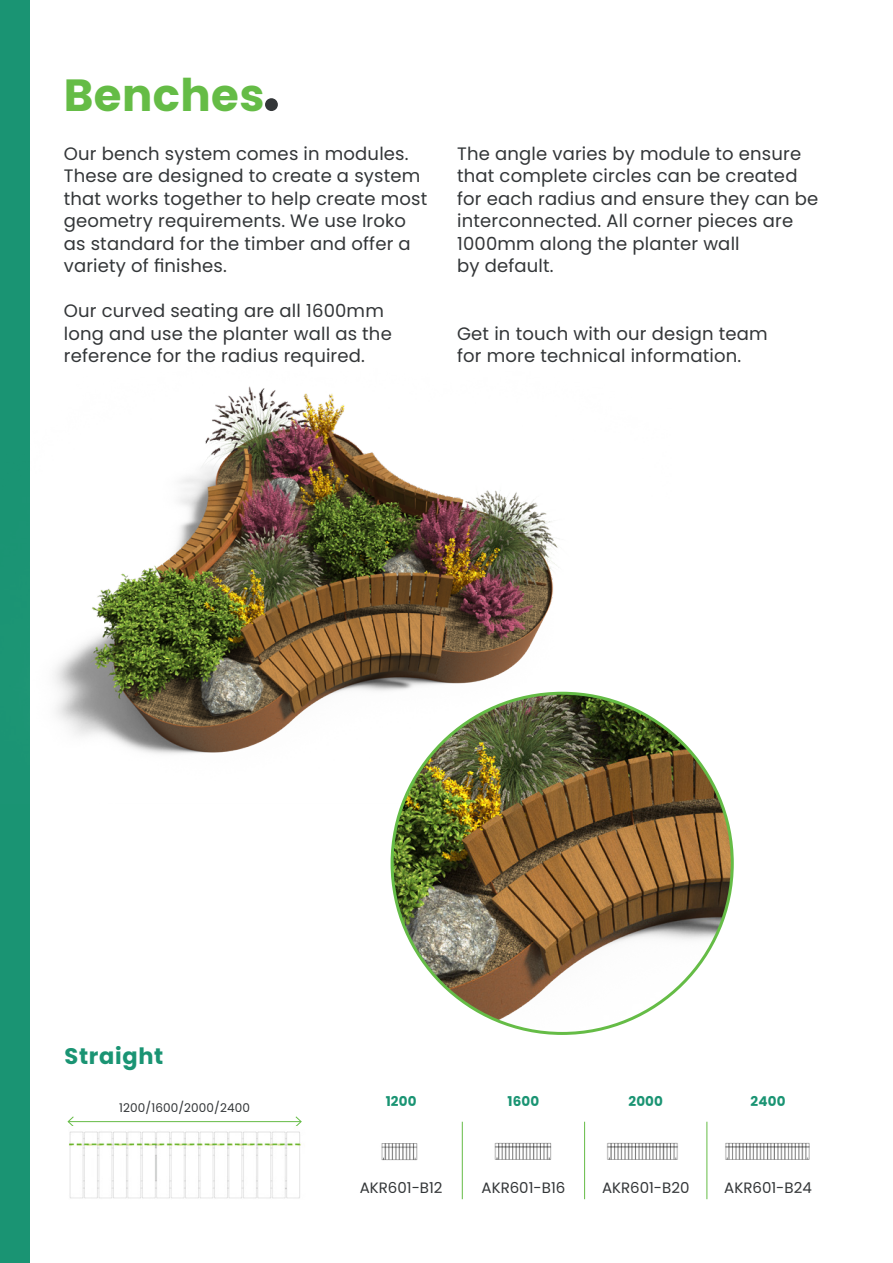
<style>
.page{position:relative;width:893px;height:1263px;background:#fff}
.page>*{position:absolute;margin:0;border:0;box-sizing:border-box;transform-origin:0 0}
.Title_Green{font:700 45px "Poppins";letter-spacing:.01em;color:#65bc46}
.Subtitles_Smaller_Emerald{font:700 22.5px "Poppins";letter-spacing:.03em;color:#1a9473}
.Copy_Grey{font:18px/22.5px "Poppins";letter-spacing:.01em;color:#333638}
.Table_Copy_codes{font:15px "Poppins";color:#333638}
.Table_Medium_Emerald_Titles{font:700 13.5px "Poppins";letter-spacing:.01em;color:#1a9473}
.Diagram_notes_grey{font:12px "Poppins";letter-spacing:.01em;color:#333638}
</style>
<div class="page">
<div style="left:0;top:0;width:30px;height:1263px;background:#1a9473"></div>
<div style="left:265px;top:98px;width:13px;height:13px;background:#333638;border-radius:50%"></div>
<hr style="left:68px;top:1121px;width:233px;height:1px;background:#65bc46">
<svg style="left:67px;top:1116px;width:7px;height:10px"></svg>
<svg style="left:295px;top:1116px;width:7px;height:11px"></svg>
<hr style="left:462px;top:1122px;width:1px;height:77px;background:#65bc46">
<hr style="left:584px;top:1122px;width:1px;height:77px;background:#65bc46">
<hr style="left:707px;top:1122px;width:1px;height:77px;background:#65bc46">
<img style="left:54px;top:386px;width:618px;height:418px">
<img style="left:392px;top:693px;width:340px;height:340px;border-radius:170px">
<img style="left:725px;top:1142px;width:85px;height:18px">
<img style="left:607px;top:1142px;width:71px;height:18px">
<img style="left:494px;top:1142px;width:58px;height:18px">
<img style="left:381px;top:1143px;width:37px;height:18px">
<img style="left:69px;top:1131px;width:232px;height:68px">
<p class="Title_Green" style="left:64px;top:69px;width:202px">Benches</p>
<p class="Copy_Grey" style="left:64px;top:142px;width:365px">Our bench system comes in modules.<br>These are designed to create a system that works together to help create most geometry requirements. We use Iroko as standard for the timber and offer a variety of finishes.</p>
<p class="Copy_Grey" style="left:64px;top:300px;width:330px">Our curved seating are all 1600mm long and use the planter wall as the reference for the radius required.</p>
<p class="Copy_Grey" style="left:457px;top:142px;width:363px">The angle varies by module to ensure that complete circles can be created for each radius and ensure they can be interconnected. All corner pieces are<br>1000mm along the planter wall<br>by default.</p>
<p class="Copy_Grey" style="left:457px;top:322px;width:312px">Get in touch with our design team for more technical information.</p>
<p class="Subtitles_Smaller_Emerald" style="left:65px;top:1043px;width:100px">Straight</p>
<p class="Diagram_notes_grey" style="left:119px;top:1101px;width:132px">1200/1600/2000/2400</p>
<p class="Table_Medium_Emerald_Titles" style="left:386px;top:1094px;width:32px">1200</p>
<p class="Table_Medium_Emerald_Titles" style="left:508px;top:1094px;width:33px">1600</p>
<p class="Table_Medium_Emerald_Titles" style="left:628px;top:1094px;width:36px">2000</p>
<p class="Table_Medium_Emerald_Titles" style="left:751px;top:1094px;width:36px">2400</p>
<p class="Table_Copy_codes" style="left:360px;top:1179px;width:84px">AKR601-B12</p>
<p class="Table_Copy_codes" style="left:482px;top:1179px;width:85px">AKR601-B16</p>
<p class="Table_Copy_codes" style="left:602px;top:1179px;width:89px">AKR601-B20</p>
<p class="Table_Copy_codes" style="left:724px;top:1179px;width:89px">AKR601-B24</p>
</div>
